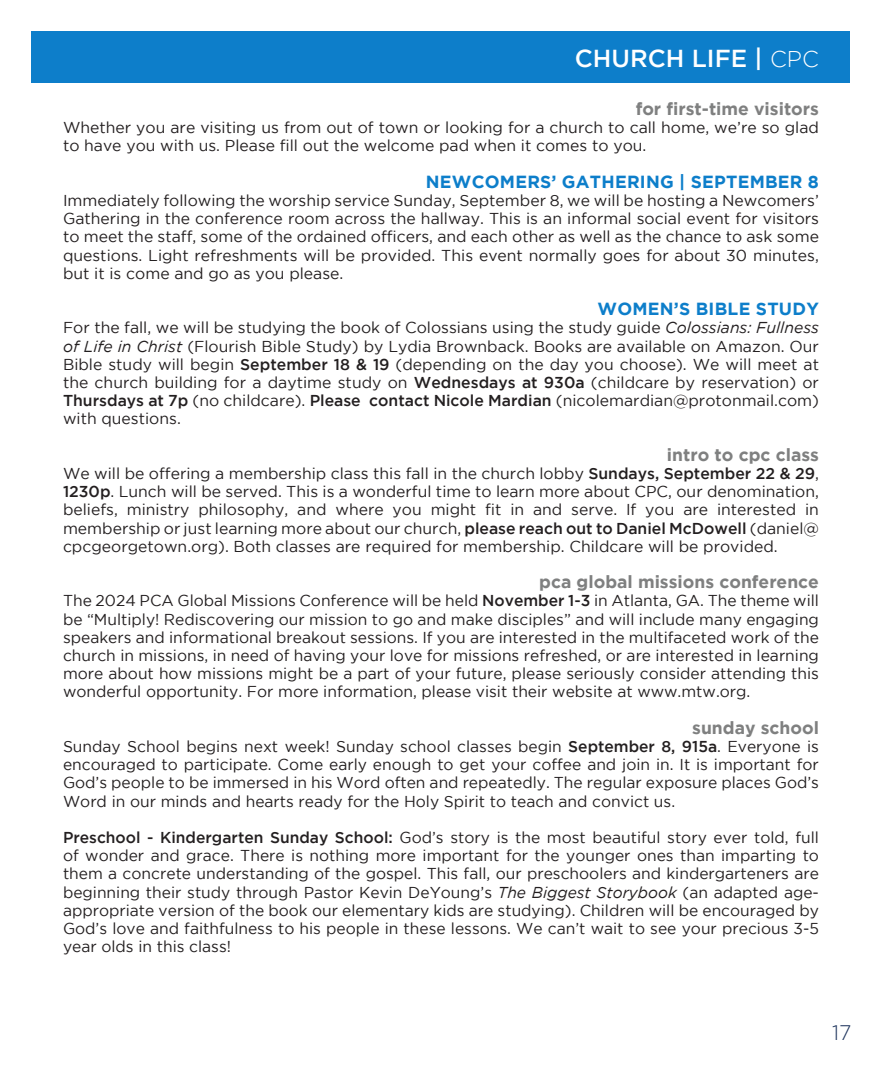
<style>
.page{position:relative;width:882px;height:1071px;background:#fff}
.page>*{position:absolute;margin:0;border:0;box-sizing:border-box;transform-origin:0 0}
.t1{font:500 24.5px "Gotham";color:#fff}
.t2{font:300 21px "Gotham";color:#1e345d}
.t3{font:700 17.5px "Gotham";color:#7f8080}
.t4{font:700 17.5px "Gotham";letter-spacing:.015em;color:#0d7eca}
.t5{font:15.75px/18.2px "Gotham";color:#231f20;text-align:justify}
.s1{font-weight:300;font-size:22.75px}
.s2{font-style:italic}
.s3{font-weight:500}
</style>
<div class="page">
<div style="left:32px;top:32px;width:818px;height:51px;background:#0d7eca"></div>
<p class="t1" style="left:575px;top:44px;width:246px">CHURCH LIFE | <span class="s1">CPC</span></p>
<p class="t3" style="left:636px;top:99px;width:185px">for first-time visitors</p>
<p class="t5" style="left:63px;top:118px;width:758px">Whether you are visiting us from out of town or looking for a church to call home, we’re so glad to have you with us. Please fill out the welcome pad when it comes to you.</p>
<p class="t4" style="left:426px;top:172px;width:395px">NEWCOMERS’ GATHERING | SEPTEMBER 8</p>
<p class="t5" style="left:63px;top:191px;width:758px">Immediately following the worship service Sunday, September 8, we will be hosting a Newcomers’ Gathering in the conference room across the hallway. This is an informal social event for visitors to meet the staff, some of the ordained officers, and each other as well as the chance to ask some questions. Light refreshments will be provided. This event normally goes for about 30 minutes, but it is come and go as you please.</p>
<p class="t4" style="left:598px;top:299px;width:223px">WOMEN’S BIBLE STUDY</p>
<p class="t5" style="left:63px;top:319px;width:758px">For the fall, we will be studying the book of Colossians using the study guide <span class="s2">Colossians: Fullness of Life in Christ</span> (Flourish Bible Study) by Lydia Brownback. Books are available on Amazon. Our Bible study will begin <span class="s3">September 18 &amp; 19</span> (depending on the day you choose). We will meet at the church building for a daytime study on <span class="s3">Wednesdays at 930a</span> (childcare by reservation) or <span class="s3">Thursdays at 7p</span> (no childcare). <span class="s3">Please contact Nicole Mardian</span> (nicolemardian@protonmail.com) with questions.</p>
<p class="t3" style="left:667px;top:445px;width:154px">intro to cpc class</p>
<p class="t5" style="left:63px;top:464px;width:758px">We will be offering a membership class this fall in the church lobby <span class="s3">Sundays, September 22 &amp; 29</span>, <span class="s3">1230p</span>. Lunch will be served. This is a wonderful time to learn more about CPC, our denomination, beliefs, ministry philosophy, and where you might fit in and serve. If you are interested in membership or just learning more about our church, <span class="s3">please reach out to Daniel McDowell</span> (daniel@ cpcgeorgetown.org). Both classes are required for membership. Childcare will be provided.</p>
<p class="t3" style="left:539px;top:572px;width:281px">pca global missions conference</p>
<p class="t5" style="left:63px;top:592px;width:758px">The 2024 PCA Global Missions Conference will be held <span class="s3">November 1-3</span> in Atlanta, GA. The theme will be “Multiply! Rediscovering our mission to go and make disciples” and will include many engaging speakers and informational breakout sessions. If you are interested in the multifaceted work of the church in missions, in need of having your love for missions refreshed, or are interested in learning more about how missions might be a part of your future, please seriously consider attending this wonderful opportunity. For more information, please visit their website at www.mtw.org.</p>
<p class="t3" style="left:692px;top:718px;width:128px">sunday school</p>
<p class="t5" style="left:63px;top:737px;width:758px">Sunday School begins next week! Sunday school classes begin <span class="s3">September 8, 915a</span>. Everyone is encouraged to participate. Come early enough to get your coffee and join in. It is important for God’s people to be immersed in his Word often and repeatedly. The regular exposure places God’s Word in our minds and hearts ready for the Holy Spirit to teach and convict us.</p>
<p class="t5" style="left:63px;top:828px;width:758px"><span class="s3">Preschool - Kindergarten Sunday School:</span> God’s story is the most beautiful story ever told, full of wonder and grace. There is nothing more important for the younger ones than imparting to them a concrete understanding of the gospel. This fall, our preschoolers and kindergarteners are beginning their study through Pastor Kevin DeYoung’s <span class="s2">The Biggest Storybook</span> (an adapted age&shy;appropriate version of the book our elementary kids are studying). Children will be encouraged by God’s love and faithfulness to his people in these lessons. We can’t wait to see your precious 3-5 year olds in this class!</p>
<p class="t2" style="left:832px;top:1021px;width:21px">17</p>
</div>
